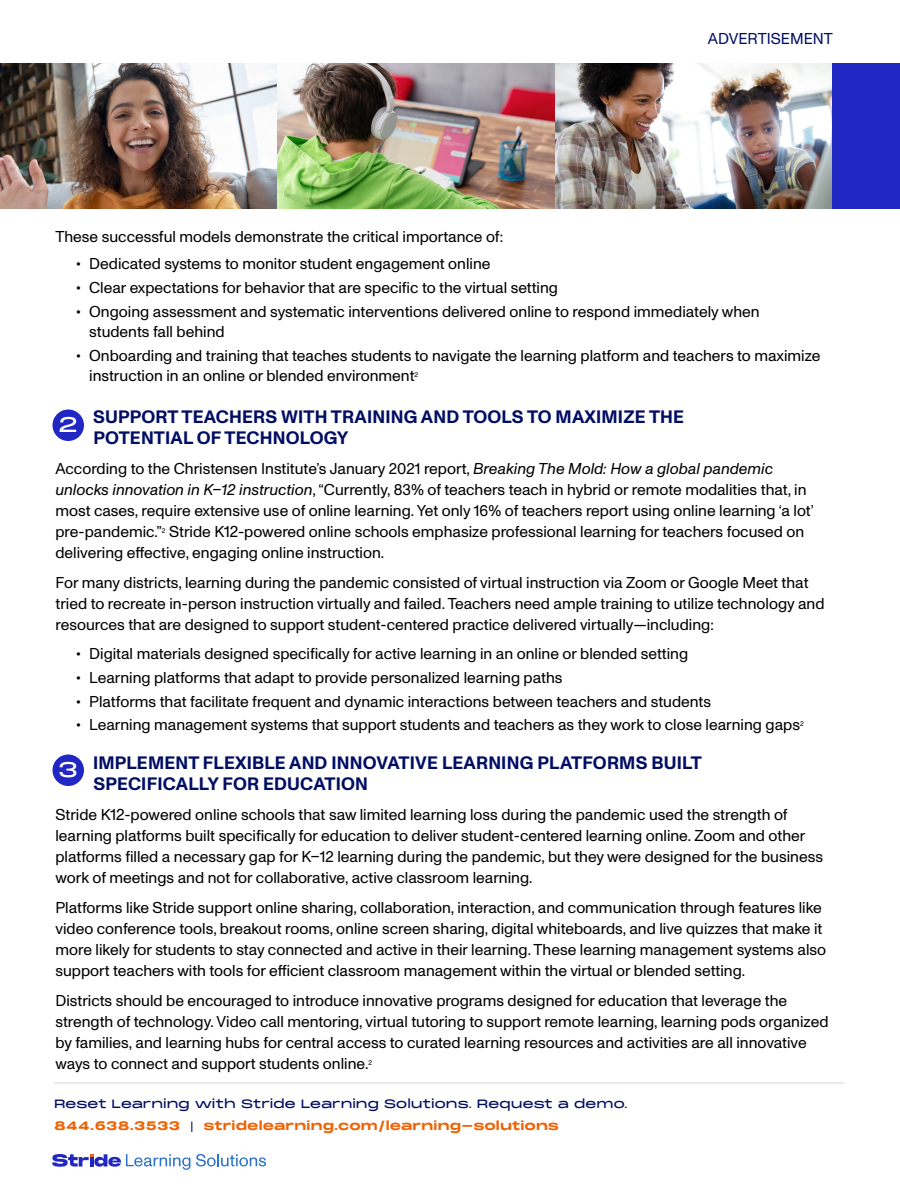
<style>
.page{position:relative;width:900px;height:1200px;background:#fff}
.page>*{position:absolute;margin:0;border:0;box-sizing:border-box;transform-origin:0 0}
.Smaller_1b{font:21px "Monument Extended";color:#fff}
.T{font:700 18px/21px "ABC Monument Grotesk";letter-spacing:.01em;color:#000e64}
.T-2{font:15.75px/21px "ABC Monument Grotesk";color:#000}
.Smaller_1b-2{font:15.75px "ABC Monument Grotesk";color:#000e64}
.t1{font:12px/21.8px "Monument Extended";letter-spacing:-.02em;color:#000e64}
.T-3{font:7.05px "ABC Monument Grotesk";color:#000}
.s1{font-style:italic}
.s2{font-weight:700;color:#f06100}
.s3{font-family:"ABC Monument Grotesk"}
</style>
<div class="page">
<svg style="left:52px;top:1154px;width:138px;height:16px"></svg>
<svg style="left:196px;top:1154px;width:70px;height:12px"></svg>
<hr style="left:54px;top:1083px;width:790px;height:1px;background:#d6d7d9">
<img style="left:0;top:63px;width:832px;height:145px">
<div style="left:832px;top:63px;width:68px;height:145px;background:#2127c2"></div>
<div style="left:52px;top:410px;width:32px;height:31px;background:#2127c2;border-radius:50%"></div>
<div style="left:52px;top:754px;width:32px;height:32px;background:#2127c2;border-radius:50%"></div>
<p class="Smaller_1b-2" style="left:708px;top:29px;width:127px">ADVERTISEMENT</p>
<p class="T-2" style="left:56px;top:226px;width:449px">These successful models demonstrate the critical importance of:</p>
<p class="T-2" style="left:76px;top:253px;width:416px">• Dedicated systems to monitor student engagement online</p>
<p class="T-2" style="left:76px;top:277px;width:484px">• Clear expectations for behavior that are specific to the virtual setting</p>
<p class="T-2" style="left:89px;top:301px;width:672px;line-height:20.2px;text-indent:-14px">• Ongoing assessment and systematic interventions delivered online to respond immediately when students fall behind</p>
<p class="T-2" style="left:89px;top:345px;width:733px;line-height:20.2px;text-indent:-14px">• Onboarding and training that teaches students to navigate the learning platform and teachers to maximize instruction in an online or blended environment</p>
<p class="T-3" style="left:415px;top:370px;width:5px">2</p>
<p class="T" style="left:93px;top:406px;width:593px">SUPPORT TEACHERS WITH TRAINING AND TOOLS TO MAXIMIZE THE<br>POTENTIAL OF TECHNOLOGY</p>
<p class="T-2" style="left:56px;top:458px;width:760px">According to the Christensen Institute’s January 2021 report, <span class="s1">Breaking The Mold: How a global pandemic unlocks innovation in K–12 instruction</span>, “Currently, 83% of teachers teach in hybrid or remote modalities that, in most cases, require extensive use of online learning. Yet only 16% of teachers report using online learning ‘a lot’ pre-pandemic.”</p>
<p class="Smaller_1b" style="left:58px;top:410px;width:21px">2</p>
<p class="T-2" style="left:56px;top:521px;width:750px;text-indent:114px">Stride K12-powered online schools emphasize professional learning for teachers focused on delivering effective, engaging online instruction.</p>
<p class="T-2" style="left:56px;top:572px;width:771px">For many districts, learning during the pandemic consisted of virtual instruction via Zoom or Google Meet that tried to recreate in-person instruction virtually and failed. Teachers need ample training to utilize technology and resources that are designed to support student-centered practice delivered virtually—including:</p>
<p class="T-3" style="left:162px;top:526px;width:5px">2</p>
<p class="T-2" style="left:76px;top:643px;width:614px">• Digital materials designed specifically for active learning in an online or blended setting</p>
<p class="T-2" style="left:76px;top:667px;width:488px">• Learning platforms that adapt to provide personalized learning paths</p>
<p class="T-2" style="left:76px;top:691px;width:637px">• Platforms that facilitate frequent and dynamic interactions between teachers and students</p>
<p class="T-2" style="left:76px;top:714px;width:726px">• Learning management systems that support students and teachers as they work to close learning gaps</p>
<p class="T-3" style="left:800px;top:720px;width:5px">2</p>
<p class="T" style="left:93px;top:753px;width:610px">IMPLEMENT FLEXIBLE AND INNOVATIVE LEARNING PLATFORMS BUILT<br>SPECIFICALLY FOR EDUCATION</p>
<p class="T-2" style="left:56px;top:804px;width:769px">Stride K12-powered online schools that saw limited learning loss during the pandemic used the strength of learning platforms built specifically for education to deliver student-centered learning online. Zoom and other platforms filled a necessary gap for K–12 learning during the pandemic, but they were designed for the business work of meetings and not for collaborative, active classroom learning.</p>
<p class="T-2" style="left:56px;top:897px;width:772px">Platforms like Stride support online sharing, collaboration, interaction, and communication through features like video conference tools, breakout rooms, online screen sharing, digital whiteboards, and live quizzes that make it more likely for students to stay connected and active in their learning. These learning management systems also support teachers with tools for efficient classroom management within the virtual or blended setting.</p>
<p class="T-2" style="left:56px;top:990px;width:774px">Districts should be encouraged to introduce innovative programs designed for education that leverage the strength of technology. Video call mentoring, virtual tutoring to support remote learning, learning pods organized by families, and learning hubs for central access to curated learning resources and activities are all innovative ways to connect and support students online.</p>
<p class="Smaller_1b" style="left:58px;top:755px;width:21px">3</p>
<p class="T-3" style="left:369px;top:1059px;width:5px">2</p>
<p class="t1" style="left:54px;top:1093px;width:575px">Reset Learning with Stride Learning Solutions. Request a demo.<br><span class="s2">844.638.3533</span> <span class="s3">|</span> <span class="s2">stridelearning.com/learning-solutions</span></p>
</div>
